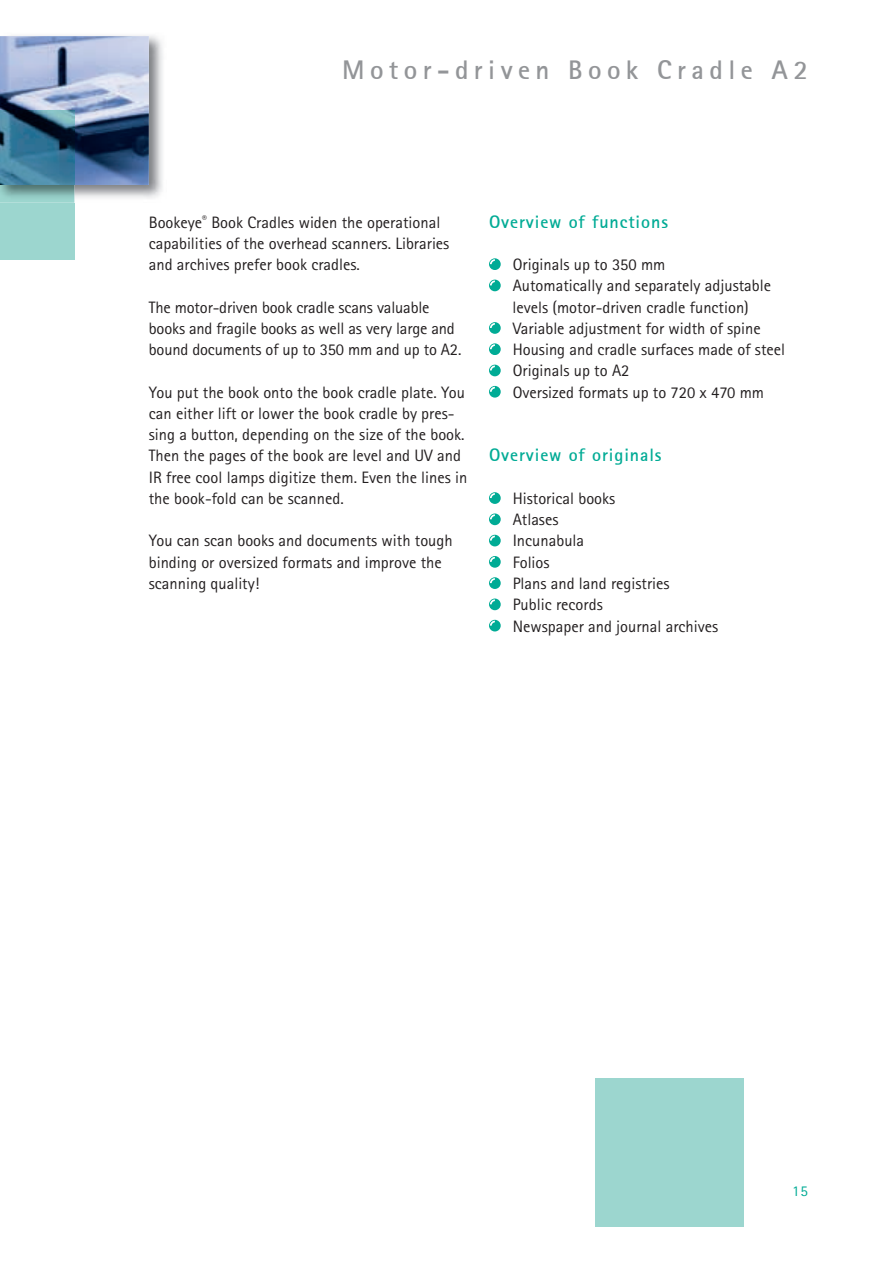
<style>
.page{position:relative;width:893px;height:1263px;background:#fff}
.page>*{position:absolute;margin:0;border:0;box-sizing:border-box;transform-origin:0 0}
.t1{font:700 27px "AT Rotis Sans Serif";letter-spacing:.2em;color:#939598}
.t2{font:700 18px "AT Rotis Sans Serif";letter-spacing:.05em;color:#00ab95}
.t3{font:16.5px/21.3px "AT Rotis Sans Serif";color:#231f20}
.t4{font:15px "AT Rotis Sans Serif";color:#00ab95}
</style>
<div class="page">
<img style="left:11px;top:35px;width:152px;height:168px">
<img style="left:0;top:36px;width:149px;height:149px">
<div style="left:595px;top:1078px;width:149px;height:149px;background:#9cd6cf"></div>
<div style="left:0;top:203px;width:74px;height:56px;background:#9cd6cf"></div>
<img style="left:0;top:185px;width:74px;height:18px">
<img style="left:0;top:111px;width:74px;height:74px">
<div style="left:489px;top:258px;width:11px;height:12px;background:#00ab95;border-radius:50%"></div>
<svg style="left:490px;top:259px;width:5px;height:5px"></svg>
<div style="left:489px;top:280px;width:11px;height:11px;background:#00ab95;border-radius:50%"></div>
<svg style="left:490px;top:280px;width:5px;height:5px"></svg>
<div style="left:489px;top:322px;width:11px;height:12px;background:#00ab95;border-radius:50%"></div>
<svg style="left:490px;top:323px;width:5px;height:5px"></svg>
<div style="left:489px;top:343px;width:11px;height:12px;background:#00ab95;border-radius:50%"></div>
<svg style="left:490px;top:344px;width:5px;height:5px"></svg>
<div style="left:489px;top:365px;width:11px;height:11px;background:#00ab95;border-radius:50%"></div>
<svg style="left:490px;top:365px;width:5px;height:5px"></svg>
<div style="left:489px;top:386px;width:11px;height:11px;background:#00ab95;border-radius:50%"></div>
<svg style="left:490px;top:387px;width:5px;height:5px"></svg>
<div style="left:489px;top:492px;width:11px;height:12px;background:#00ab95;border-radius:50%"></div>
<svg style="left:490px;top:493px;width:5px;height:5px"></svg>
<div style="left:489px;top:513px;width:11px;height:12px;background:#00ab95;border-radius:50%"></div>
<svg style="left:490px;top:514px;width:5px;height:5px"></svg>
<div style="left:489px;top:535px;width:11px;height:11px;background:#00ab95;border-radius:50%"></div>
<svg style="left:490px;top:536px;width:5px;height:5px"></svg>
<div style="left:489px;top:556px;width:11px;height:12px;background:#00ab95;border-radius:50%"></div>
<svg style="left:490px;top:557px;width:5px;height:5px"></svg>
<div style="left:489px;top:577px;width:11px;height:12px;background:#00ab95;border-radius:50%"></div>
<svg style="left:490px;top:578px;width:5px;height:5px"></svg>
<div style="left:489px;top:598px;width:11px;height:12px;background:#00ab95;border-radius:50%"></div>
<svg style="left:490px;top:599px;width:5px;height:5px"></svg>
<div style="left:489px;top:620px;width:11px;height:11px;background:#00ab95;border-radius:50%"></div>
<svg style="left:490px;top:621px;width:5px;height:5px"></svg>
<h1 class="t1" style="left:342px;top:52px;width:467px">Motor-driven Book Cradle A2</h1>
<p class="t3" style="left:149px;top:211px;width:302px">Bookeye<sup>®</sup> Book Cradles widen the operational capabilities of the overhead scanners. Libraries and archives prefer book cradles.</p>
<p class="t3" style="left:149px;top:296px;width:314px">The motor-driven book cradle scans valuable books and fragile books as well as very large and bound documents of up to 350 mm and up to A2.</p>
<p class="t3" style="left:149px;top:381px;width:320px">You put the book onto the book cradle plate. You can either lift or lower the book cradle by pres&shy;sing a button, depending on the size of the book.<br>Then the pages of the book are level and UV and IR free cool lamps digitize them. Even the lines in the book-fold can be scanned.</p>
<p class="t3" style="left:149px;top:530px;width:305px">You can scan books and documents with tough binding or oversized formats and improve the scanning quality!</p>
<p class="t2" style="left:489px;top:210px;width:180px">Overview of functions</p>
<p class="t3" style="left:512px;top:254px;width:274px">Originals up to 350 mm<br>Automatically and separately adjustable levels (motor-driven cradle function)<br>Variable adjustment for width of spine Housing and cradle surfaces made of steel Originals up to A2<br>Oversized formats up to 720 x 470 mm</p>
<p class="t2" style="left:489px;top:444px;width:174px">Overview of originals</p>
<p class="t3" style="left:513px;top:488px;width:207px">Historical books<br>Atlases<br>Incunabula<br>Folios<br>Plans and land registries<br>Public records<br>Newspaper and journal archives</p>
<p class="t4" style="left:792px;top:1182px;width:17px">15</p>
</div>
